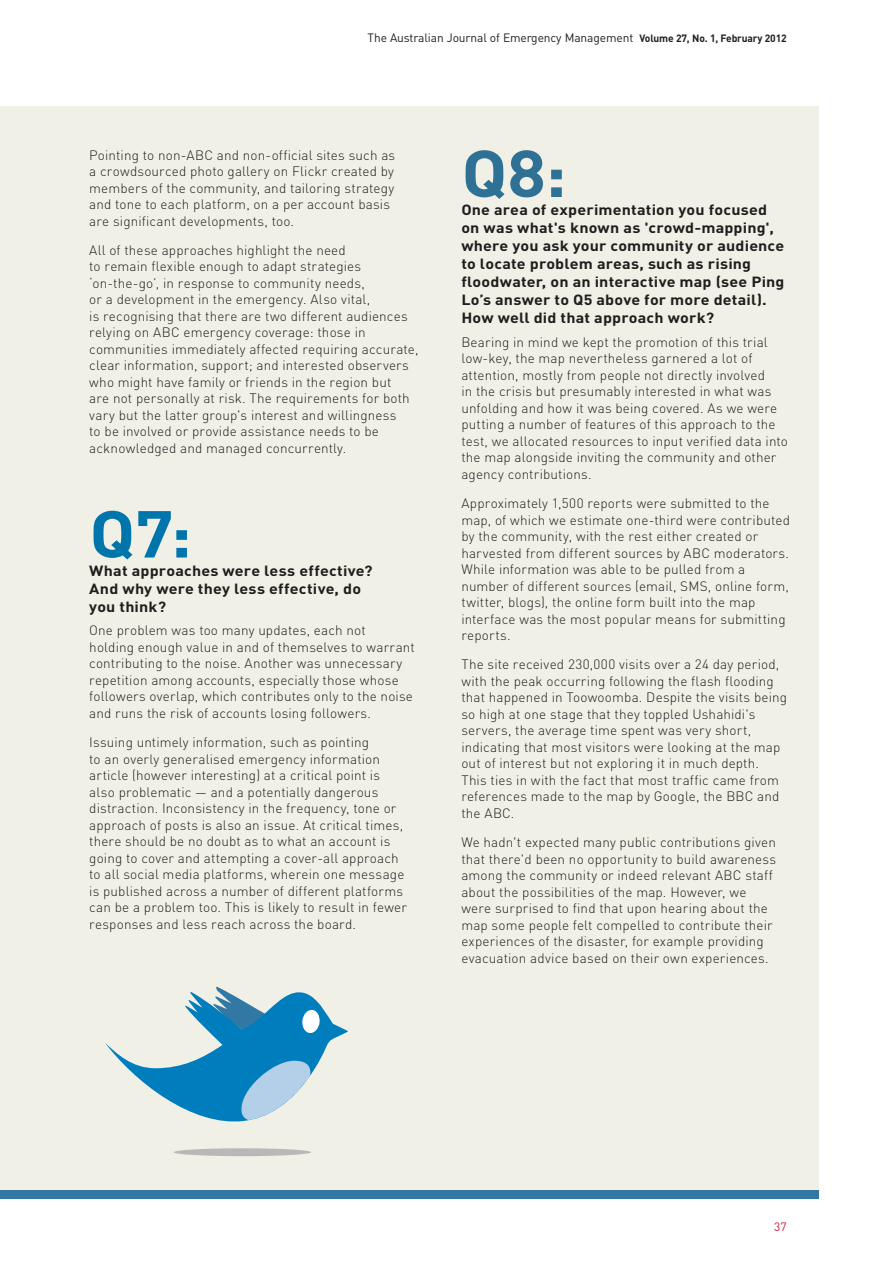
<style>
.page{position:relative;width:893px;height:1263px;background:#fff}
.page>*{position:absolute;margin:0;border:0;box-sizing:border-box;transform-origin:0 0}
.t1{font:700 65.25px "DIN";color:#007dbd;scale:1.1 1}
.t2{font:700 65.25px "DIN";color:#3278a5;scale:1.1 1}
.t3{font:700 14.7px/18px "DIN";letter-spacing:.01em;color:#231f20;scale:1.1 1}
.t4{font:300 13.5px/16.5px "DIN";letter-spacing:.01em;color:#231f20}
.t5{font:12px "DIN";letter-spacing:-.01em;color:#231f20}
.t6{font:12px "DIN";color:#c8233f}
.s1{font-weight:700;font-size:10.5px}
</style>
<div class="page">
<div style="left:0;top:106px;width:819px;height:1085px;background:#f0f0e7"></div>
<div style="left:0;top:1191px;width:819px;height:8px;background:#3278a5"></div>
<div style="left:174px;top:1148px;width:137px;height:8px;background:#b8b9b6;border-radius:50%"></div>
<svg style="left:105px;top:986px;width:243px;height:136px"></svg>
<p class="t5" style="left:368px;top:30px;width:421px">The Australian Journal of Emergency Management <span class="s1">Volume 27, No. 1, February 2012</span></p>
<p class="t4" style="left:89px;top:146px;width:307px">Pointing to non-ABC and non-official sites such as a crowdsourced photo gallery on Flickr created by members of the community, and tailoring strategy and tone to each platform, on a per account basis are significant developments, too.</p>
<p class="t4" style="left:89px;top:242px;width:331px">All of these approaches highlight the need<br>to remain flexible enough to adapt strategies ‘on-the-go’, in response to community needs,<br>or a development in the emergency. Also vital,<br>is recognising that there are two different audiences relying on ABC emergency coverage: those in communities immediately affected requiring accurate, clear information, support; and interested observers who might have family or friends in the region but<br>are not personally at risk. The requirements for both vary but the latter group's interest and willingness<br>to be involved or provide assistance needs to be acknowledged and managed concurrently.</p>
<h1 class="t1" style="left:89px;top:491px;width:95px">Q7:</h1>
<p class="t3" style="left:89px;top:561px;width:259px">What approaches were less effective?<br>And why were they less effective, do you think?</p>
<p class="t4" style="left:89px;top:622px;width:327px">One problem was too many updates, each not<br>holding enough value in and of themselves to warrant contributing to the noise. Another was unnecessary repetition among accounts, especially those whose followers overlap, which contributes only to the noise and runs the risk of accounts losing followers.</p>
<p class="t4" style="left:89px;top:734px;width:319px">Issuing untimely information, such as pointing<br>to an overly generalised emergency information article (however interesting) at a critical point is also problematic — and a potentially dangerous distraction. Inconsistency in the frequency, tone or approach of posts is also an issue. At critical times, there should be no doubt as to what an account is going to cover and attempting a cover-all approach to all social media platforms, wherein one message is published across a number of different platforms can be a problem too. This is likely to result in fewer responses and less reach across the board.</p>
<h1 class="t2" style="left:461px;top:131px;width:97px">Q8:</h1>
<p class="t3" style="left:461px;top:200px;width:295px">One area of experimentation you focused on was what's known as 'crowd-mapping', where you ask your community or audience to locate problem areas, such as rising floodwater, on an interactive map (see Ping Lo’s answer to Q5 above for more detail).<br>How well did that approach work?</p>
<p class="t4" style="left:461px;top:334px;width:328px">Bearing in mind we kept the promotion of this trial low-key, the map nevertheless garnered a lot of attention, mostly from people not directly involved<br>in the crisis but presumably interested in what was unfolding and how it was being covered. As we were putting a number of features of this approach to the test, we allocated resources to input verified data into the map alongside inviting the community and other agency contributions.</p>
<p class="t4" style="left:461px;top:495px;width:330px">Approximately 1,500 reports were submitted to the map, of which we estimate one-third were contributed by the community, with the rest either created or harvested from different sources by ABC moderators.<br>While information was able to be pulled from a number of different sources (email, SMS, online form, twitter, blogs), the online form built into the map interface was the most popular means for submitting reports.</p>
<p class="t4" style="left:461px;top:656px;width:327px">The site received 230,000 visits over a 24 day period, with the peak occurring following the flash flooding that happened in Toowoomba. Despite the visits being so high at one stage that they toppled Ushahidi's servers, the average time spent was very short, indicating that most visitors were looking at the map out of interest but not exploring it in much depth.<br>This ties in with the fact that most traffic came from references made to the map by Google, the BBC and the ABC.</p>
<p class="t4" style="left:461px;top:834px;width:316px">We hadn't expected many public contributions given that there'd been no opportunity to build awareness among the community or indeed relevant ABC staff about the possibilities of the map. However, we were surprised to find that upon hearing about the map some people felt compelled to contribute their experiences of the disaster, for example providing evacuation advice based on their own experiences.</p>
<p class="t6" style="left:774px;top:1219px;width:14px">37</p>
</div>
